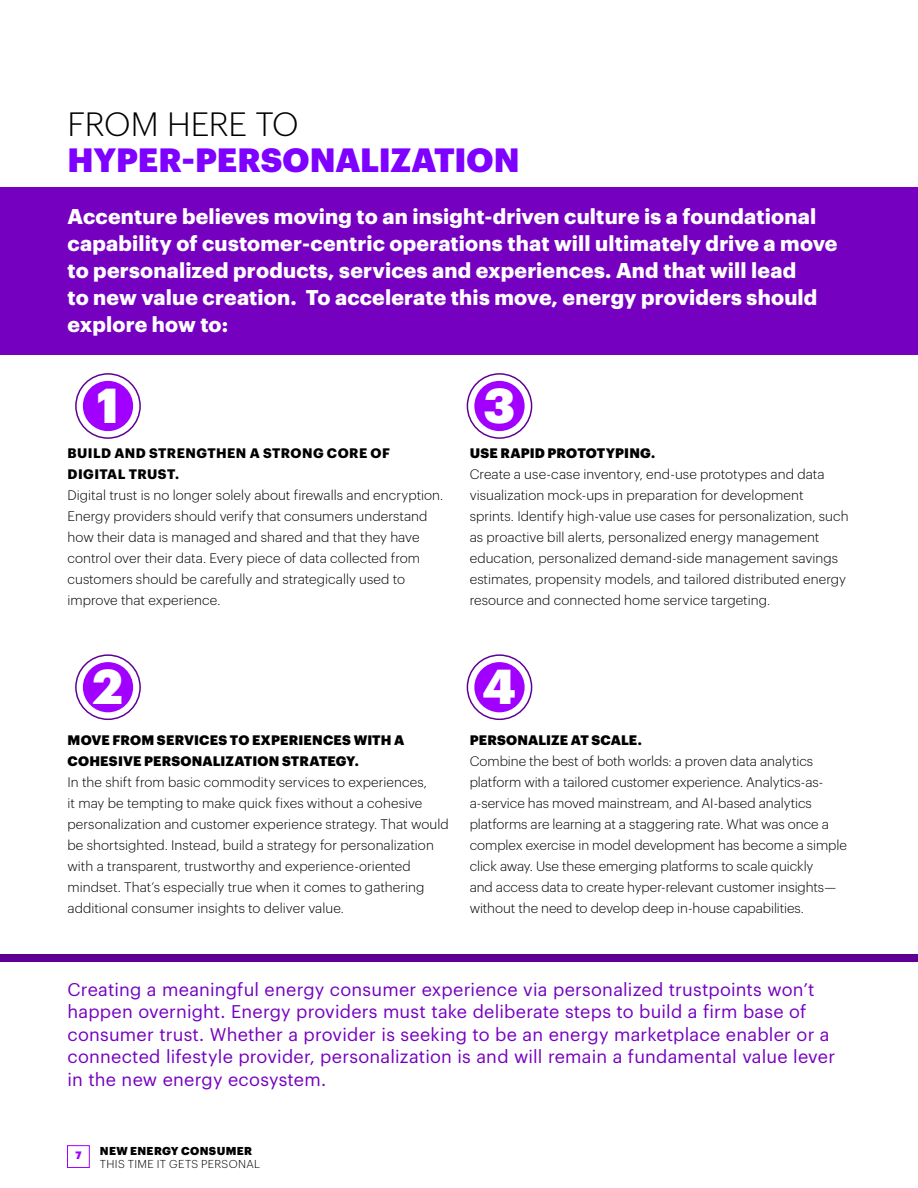
<style>
.page{position:relative;width:918px;height:1188px;background:#fff}
.page>*{position:absolute;margin:0;border:0;box-sizing:border-box;transform-origin:0 0}
.Chart_Info_2{font:900 48px "Graphik";color:#fff}
.t1{font:900 33px/36px "Graphik";letter-spacing:-.005em;color:#7e00ff}
.Subhead{font:700 21px/27px "Graphik";letter-spacing:.01em;color:#fff}
.Subhead-2{font:18px/22.5px "Graphik";letter-spacing:.015em;color:#7500c0}
.Body_White{font:300 13.5px/21px "Graphik";color:#000}
.t2{font:300 11.25px "Graphik";letter-spacing:.025em;color:#000}
.t3{font:900 11.25px "Graphik";letter-spacing:.03em;color:#000}
.t4{font:900 10.5px "Graphik";color:#a100ff}
.s1{font-weight:300;color:#000}
.s2{font-weight:700}
.s3{font-weight:900}
</style>
<div class="page">
<div style="left:67px;top:1145px;width:23px;height:23px;border:1px solid #a100ff"></div>
<div style="left:0;top:187px;width:918px;height:167px;background:#7500c0"></div>
<div style="left:0;top:954px;width:918px;height:8px;background:#5f0095"></div>
<svg style="left:76px;top:374px;width:64px;height:64px"></svg>
<div style="left:75px;top:373px;width:66px;height:66px;border:2px solid #5f0095;border-radius:50%"></div>
<div style="left:83px;top:381px;width:50px;height:50px;background:#a100ff;border-radius:50%"></div>
<svg style="left:467px;top:374px;width:65px;height:64px"></svg>
<div style="left:467px;top:373px;width:65px;height:66px;border:2px solid #5f0095;border-radius:50%"></div>
<div style="left:474px;top:381px;width:51px;height:50px;background:#a100ff;border-radius:50%"></div>
<svg style="left:76px;top:655px;width:64px;height:64px"></svg>
<div style="left:75px;top:654px;width:66px;height:66px;border:2px solid #5f0095;border-radius:50%"></div>
<div style="left:83px;top:662px;width:50px;height:50px;background:#a100ff;border-radius:50%"></div>
<svg style="left:467px;top:655px;width:65px;height:64px"></svg>
<div style="left:467px;top:654px;width:65px;height:66px;border:2px solid #5f0095;border-radius:50%"></div>
<div style="left:474px;top:662px;width:51px;height:50px;background:#a100ff;border-radius:50%"></div>
<p class="t1" style="left:68px;top:103px;width:454px"><span class="s1">FROM HERE TO<br></span>HYPER-PERSONALIZATION</p>
<p class="Subhead" style="left:68px;top:201px;width:771px">Accenture believes moving to an insight-driven culture is a foundational capability of customer-centric operations that will ultimately drive a move to personalized products, services and experiences. And that will lead<br>to new value creation. To accelerate this move, energy providers should explore how to:</p>
<p class="Chart_Info_2" style="left:97px;top:368px;width:24px">1</p>
<p class="Chart_Info_2" style="left:484px;top:368px;width:33px">3</p>
<p class="Body_White" style="left:68px;top:441px;width:377px"><span class="s2">BUILD AND STRENGTHEN A STRONG CORE OF DIGITAL TRUST.<br></span>Digital trust is no longer solely about firewalls and encryption.<br>Energy providers should verify that consumers understand how their data is managed and shared and that they have control over their data. Every piece of data collected from customers should be carefully and strategically used to improve that experience.</p>
<p class="Body_White" style="left:470px;top:441px;width:381px"><span class="s3">USE RAPID PROTOTYPING.<br></span>Create a use-case inventory, end-use prototypes and data visualization mock-ups in preparation for development sprints. Identify high-value use cases for personalization, such as proactive bill alerts, personalized energy management education, personalized demand-side management savings estimates, propensity models, and tailored distributed energy resource and connected home service targeting.</p>
<p class="Chart_Info_2" style="left:93px;top:649px;width:32px">2</p>
<p class="Chart_Info_2" style="left:483px;top:649px;width:35px">4</p>
<p class="Body_White" style="left:68px;top:728px;width:383px"><span class="s3">MOVE FROM SERVICES TO EXPERIENCES WITH A COHESIVE PERSONALIZATION STRATEGY.<br></span>In the shift from basic commodity services to experiences,<br>it may be tempting to make quick fixes without a cohesive personalization and customer experience strategy. That would be shortsighted. Instead, build a strategy for personalization with a transparent, trustworthy and experience-oriented mindset. That’s especially true when it comes to gathering additional consumer insights to deliver value.</p>
<p class="Body_White" style="left:470px;top:728px;width:379px"><span class="s3">PERSONALIZE AT SCALE.<br></span>Combine the best of both worlds: a proven data analytics platform with a tailored customer experience. Analytics-as&shy;a-service has moved mainstream, and AI-based analytics platforms are learning at a staggering rate. What was once a complex exercise in model development has become a simple click away. Use these emerging platforms to scale quickly<br>and access data to create hyper-relevant customer insights— without the need to develop deep in-house capabilities.</p>
<p class="Subhead-2" style="left:68px;top:977px;width:769px">Creating a meaningful energy consumer experience via personalized trustpoints won’t happen overnight. Energy providers must take deliberate steps to build a firm base of consumer trust. Whether a provider is seeking to be an energy marketplace enabler or a connected lifestyle provider, personalization is and will remain a fundamental value lever in the new energy ecosystem.</p>
<p class="t4" style="left:75px;top:1148px;width:8px">7</p>
<p class="t3" style="left:100px;top:1142px;width:154px">NEW ENERGY CONSUMER</p>
<p class="t2" style="left:100px;top:1156px;width:162px">THIS TIME IT GETS PERSONAL</p>
</div>
